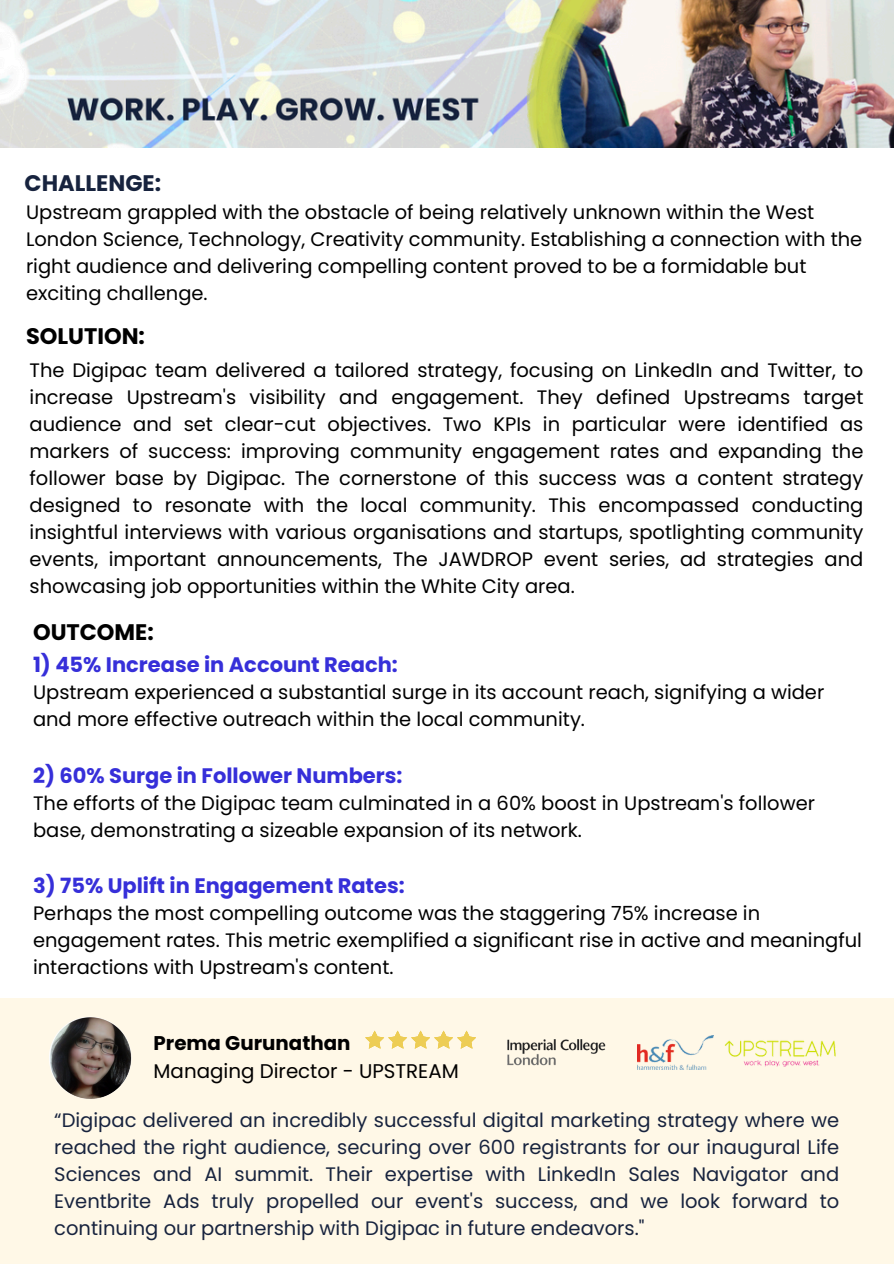
<style>
.page{position:relative;width:894px;height:1264px;background:#fff}
.page>*{position:absolute;margin:0;border:0;box-sizing:border-box;transform-origin:0 0}
.t1{font:700 22.5px "Poppins";color:#000}
.t2{font:700 22.5px "Poppins";color:#17233e}
.t3{font:700 21px "Poppins";color:#362fd9}
.t4{font:19.8px "Poppins";color:#000}
.t5{font:700 19.8px "Poppins";color:#000}
.t6{font:19.5px/27px "Poppins";color:#000}
.t7{font:19.5px/27px "Poppins";color:#17233e;text-align:justify}
</style>
<div class="page">
<div style="left:0;top:998px;width:893px;height:265px;background:#fff8e7"></div>
<img style="left:637px;top:1035px;width:199px;height:34px">
<img style="left:507px;top:1039px;width:99px;height:27px">
<svg style="left:365px;top:1030px;width:111px;height:18px"></svg>
<img style="left:49px;top:1016px;width:82px;height:83px;border-radius:50%">
<img style="left:0;top:0;width:893px;height:147px">
<h1 class="t2" style="left:25px;top:167px;width:138px">CHALLENGE:</h1>
<p class="t6" style="left:26px;top:198px;width:837px">Upstream grappled with the obstacle of being relatively unknown within the West London Science, Technology, Creativity community. Establishing a connection with the right audience and delivering compelling content proved to be a formidable but exciting challenge.</p>
<p class="t1" style="left:26px;top:320px;width:120px">SOLUTION:</p>
<p class="t6" style="left:30px;top:356px;width:835px;text-align:justify">The Digipac team delivered a tailored strategy, focusing on LinkedIn and Twitter, to increase Upstream's visibility and engagement. They defined Upstreams target audience and set clear-cut objectives. Two KPIs in particular were identified as markers of success: improving community engagement rates and expanding the follower base by Digipac. The cornerstone of this success was a content strategy designed to resonate with the local community. This encompassed conducting insightful interviews with various organisations and startups, spotlighting community events, important announcements, The JAWDROP event series, ad strategies and showcasing job opportunities within the White City area.</p>
<p class="t1" style="left:33px;top:616px;width:122px">OUTCOME:</p>
<p class="t3" style="left:33px;top:650px;width:366px">1) 45% Increase in Account Reach:</p>
<p class="t6" style="left:33px;top:679px;width:792px">Upstream experienced a substantial surge in its account reach, signifying a wider and more effective outreach within the local community.</p>
<p class="t3" style="left:33px;top:760px;width:371px">2) 60% Surge in Follower Numbers:</p>
<p class="t6" style="left:33px;top:789px;width:783px">The efforts of the Digipac team culminated in a 60% boost in Upstream's follower base, demonstrating a sizeable expansion of its network.</p>
<p class="t3" style="left:33px;top:871px;width:373px">3) 75% Uplift in Engagement Rates:</p>
<p class="t6" style="left:33px;top:899px;width:830px">Perhaps the most compelling outcome was the staggering 75% increase in engagement rates. This metric exemplified a significant rise in active and meaningful interactions with Upstream's content.</p>
<h1 class="t5" style="left:153px;top:1029px;width:198px">Prema Gurunathan</h1>
<p class="t4" style="left:153px;top:1056px;width:307px">Managing Director - UPSTREAM</p>
<p class="t7" style="left:54px;top:1106px;width:786px">“Digipac delivered an incredibly successful digital marketing strategy where we reached the right audience, securing over 600 registrants for our inaugural Life Sciences and AI summit. Their expertise with LinkedIn Sales Navigator and Eventbrite Ads truly propelled our event's success, and we look forward to continuing our partnership with Digipac in future endeavors."</p>
</div>
